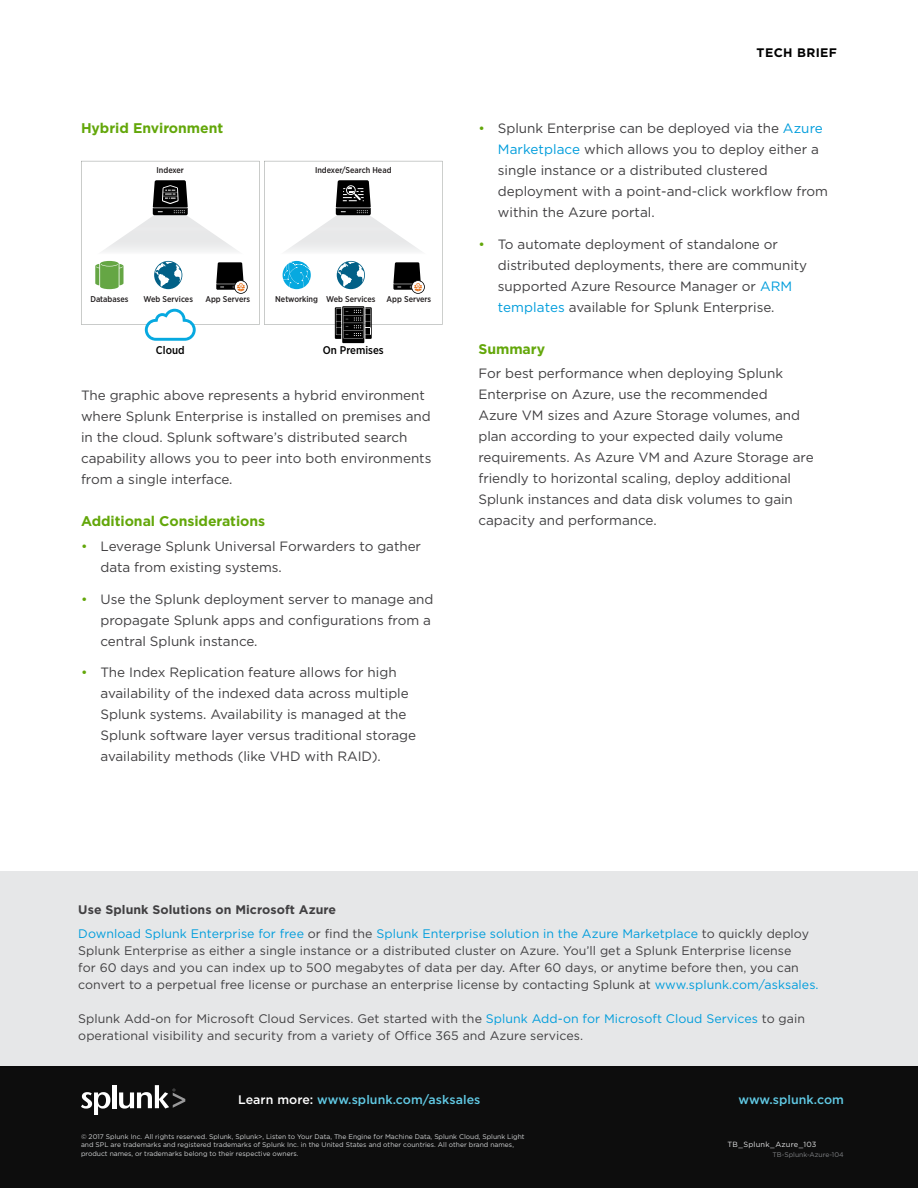
<style>
.page{position:relative;width:918px;height:1188px;background:#fff}
.page>*{position:absolute;margin:0;border:0;box-sizing:border-box;transform-origin:0 0}
.Backside_Subheads{font:700 14.1px "Gotham";letter-spacing:-.005em;color:#63a70a}
.Backside_Body_Text{font:13.5px/21px "Gotham";letter-spacing:-.005em;color:#414042}
.Download_box_body_te{font:12.45px/17.1px "Gotham";letter-spacing:.005em;color:#414042}
.t1{font:500 12.45px "Gotham";letter-spacing:.005em;color:#61cae5}
.Download_box_body_te-2{font:700 12.45px "Gotham";letter-spacing:.005em;color:#414042}
.t2{font:700 12.3px "Gotham";letter-spacing:.03em;color:#000}
.t3{font:500 11.25px "Gotham Narrow";color:#000}
.t4{font:500 8.4px "Gotham Narrow";color:#231f20}
.Legal_Info{font:7.5px "Gotham";letter-spacing:.025em;color:#e2e3e4}
.Copyright{font:6.75px/8.7px "Gotham";color:#d1d3d4}
.Filename{font:6.75px "Gotham";color:#808285}
.s1{color:#63a70a}
.s2{color:#009ddc}
.s3{color:#fff}
</style>
<div class="page">
<div style="left:0;top:872px;width:918px;height:196px;background:#e6e7e8"></div>
<div style="left:0;top:1066px;width:918px;height:122px;background:#0d0d0d"></div>
<svg style="left:81px;top:1092px;width:29px;height:22px"></svg>
<hr style="left:112px;top:1085px;width:4px;height:23px;background:#fff">
<svg style="left:119px;top:1085px;width:66px;height:24px"></svg>
<svg style="left:81px;top:161px;width:362px;height:182px"></svg>
<p class="Backside_Subheads" style="left:81px;top:119px;width:144px">Hybrid Environment</p>
<p class="t4" style="left:157px;top:164px;width:29px">Indexer</p>
<p class="t4" style="left:315px;top:164px;width:78px">Indexer/Search Head</p>
<p class="t4" style="left:90px;top:293px;width:40px">Databases</p>
<p class="t4" style="left:144px;top:293px;width:51px">Web Services</p>
<p class="t4" style="left:205px;top:293px;width:46px">App Servers</p>
<p class="t4" style="left:275px;top:293px;width:102px">Networking Web Services</p>
<p class="t4" style="left:387px;top:293px;width:46px">App Servers</p>
<p class="t3" style="left:156px;top:343px;width:30px">Cloud</p>
<p class="t3" style="left:323px;top:343px;width:62px">On Premises</p>
<p class="Backside_Body_Text" style="left:81px;top:384px;width:352px">The graphic above represents a hybrid environment where Splunk Enterprise is installed on premises and in the cloud. Splunk software’s distributed search capability allows you to peer into both environments from a single interface.</p>
<p class="Backside_Subheads" style="left:81px;top:512px;width:186px">Additional Considerations</p>
<p class="Backside_Body_Text" style="left:100px;top:535px;width:322px;text-indent:-19px"><span class="s1">•</span> Leverage Splunk Universal Forwarders to gather data from existing systems.</p>
<p class="Backside_Body_Text" style="left:100px;top:588px;width:335px;text-indent:-19px"><span class="s1">•</span> Use the Splunk deployment server to manage and propagate Splunk apps and configurations from a central Splunk instance.</p>
<p class="Backside_Body_Text" style="left:100px;top:662px;width:317px;text-indent:-19px"><span class="s1">•</span> The Index Replication feature allows for high availability of the indexed data across multiple Splunk systems. Availability is managed at the Splunk software layer versus traditional storage availability methods (like VHD with RAID).</p>
<p class="t2" style="left:757px;top:44px;width:82px">TECH BRIEF</p>
<p class="Backside_Body_Text" style="left:498px;top:117px;width:332px;text-indent:-19px"><span class="s1">•</span> Splunk Enterprise can be deployed via the <span class="s2">Azure Marketplace</span> which allows you to deploy either a single instance or a distributed clustered deployment with a point-and-click workflow from within the Azure portal.</p>
<p class="Backside_Body_Text" style="left:498px;top:233px;width:311px;text-indent:-19px"><span class="s1">•</span> To automate deployment of standalone or distributed deployments, there are community supported Azure Resource Manager or <span class="s2">ARM templates</span> available for Splunk Enterprise.</p>
<p class="Backside_Subheads" style="left:478px;top:340px;width:68px">Summary</p>
<p class="Backside_Body_Text" style="left:478px;top:363px;width:337px">For best performance when deploying Splunk Enterprise on Azure, use the recommended<br>Azure VM sizes and Azure Storage volumes, and plan according to your expected daily volume requirements. As Azure VM and Azure Storage are friendly to horizontal scaling, deploy additional Splunk instances and data disk volumes to gain capacity and performance.</p>
<p class="Download_box_body_te-2" style="left:78px;top:902px;width:259px">Use Splunk Solutions on Microsoft Azure</p>
<p class="Download_box_body_te" style="left:78px;top:925px;width:742px"><span class="s2">Download Splunk Enterprise for free</span> or find the <span class="s2">Splunk Enterprise solution in the Azure Marketplace</span> to quickly deploy Splunk Enterprise as either a single instance or a distributed cluster on Azure. You’ll get a Splunk Enterprise license<br>for 60 days and you can index up to 500 megabytes of data per day. After 60 days, or anytime before then, you can convert to a perpetual free license or purchase an enterprise license by contacting Splunk at <span class="s2">www.splunk.com/asksales.</span></p>
<p class="Download_box_body_te" style="left:78px;top:1009px;width:728px">Splunk Add-on for Microsoft Cloud Services. Get started with the <span class="s2">Splunk Add-on for Microsoft Cloud Services</span> to gain operational visibility and security from a variety of Office 365 and Azure services.</p>
<p class="t1" style="left:238px;top:1091px;width:244px"><span class="s3">Learn more:</span> www.splunk.com/asksales</p>
<p class="t1" style="left:738px;top:1091px;width:107px">www.splunk.com</p>
<p class="Legal_Info" style="left:727px;top:1140px;width:91px">TB_Splunk_Azure_103</p>
<p class="Copyright" style="left:81px;top:1132px;width:445px">© 2017 Splunk Inc. All rights reserved. Splunk, Splunk&gt;, Listen to Your Data, The Engine for Machine Data, Splunk Cloud, Splunk Light and SPL are trademarks and registered trademarks of Splunk Inc. in the United States and other countries. All other brand names, product names, or trademarks belong to their respective owners.</p>
<p class="Filename" style="left:772px;top:1150px;width:73px">TB-Splunk-Azure-104</p>
</div>
